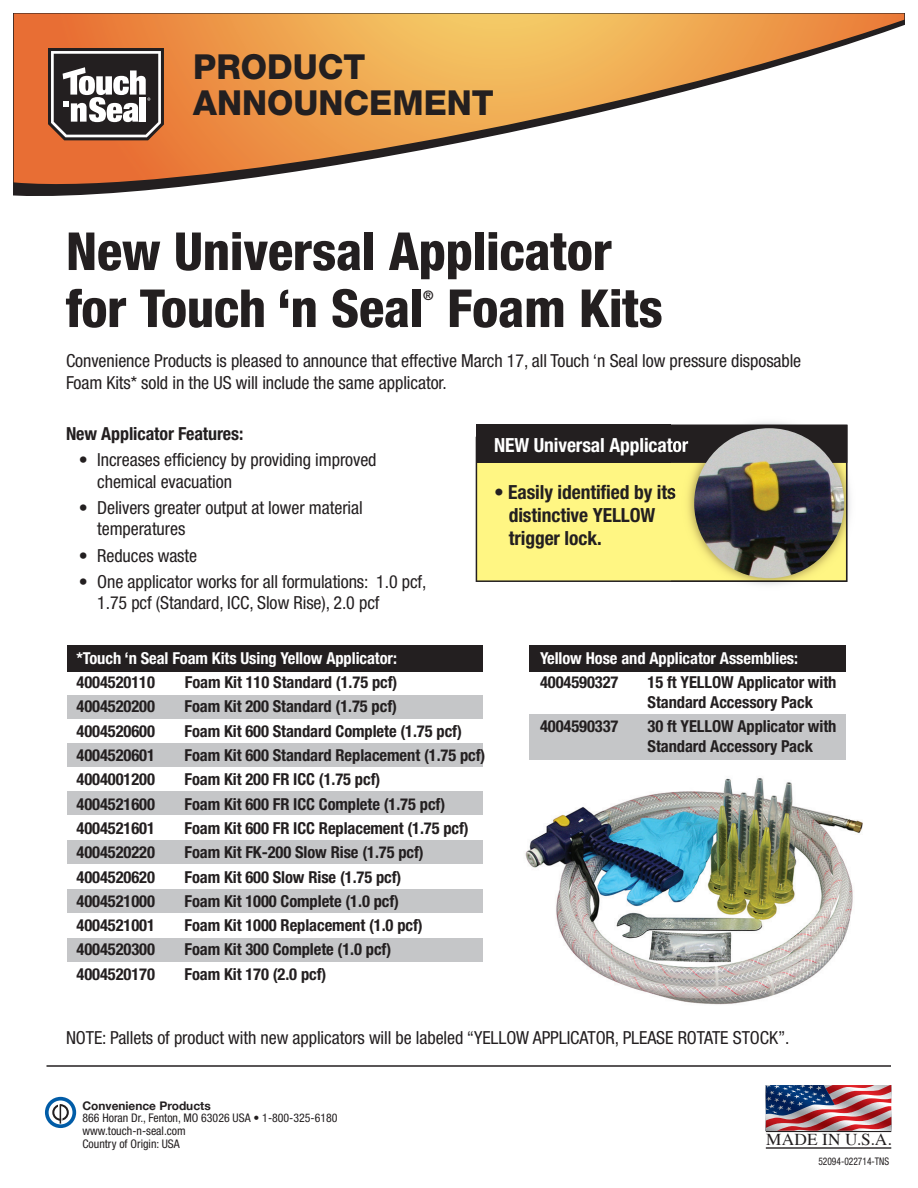
<style>
.page{position:relative;width:918px;height:1188px;background:#fff}
.page>*{position:absolute;margin:0;border:0;box-sizing:border-box;transform-origin:0 0}
.t1{font:800 condensed 52.5px/57px "Helvetica Neue";letter-spacing:-.005em;color:#231f20}
.t2{font:800 34.5px/36px "Helvetica Neue";color:#231f20}
.t3{font:700 condensed 19.5px/23.4px "Helvetica Neue";letter-spacing:-.005em;color:#231f20}
.t4{font:700 condensed 19.5px "Helvetica Neue";letter-spacing:-.005em;color:#fff}
.t5{font:condensed 18px/21.6px "Helvetica Neue";letter-spacing:-.005em;color:#231f20}
.t6{font:700 condensed 18px "Helvetica Neue";letter-spacing:-.005em;color:#231f20}
.t7{font:16.65px "Times";letter-spacing:.01em;color:#231f20;scale:1.04 1}
.t8{font:700 condensed 16.5px/19.8px "Helvetica Neue";letter-spacing:-.005em;color:#231f20}
.t9{font:700 condensed 16.5px "Helvetica Neue";letter-spacing:-.005em;color:#fff}
.t10{font:500 condensed 13.05px "Helvetica Neue";color:#231f20}
.t11{font:condensed 11.85px/12.6px "Helvetica Neue";color:#231f20}
.t12{font:700 11.85px "Helvetica Neue";color:#231f20}
.t13{font:condensed 10.5px "Helvetica Neue";color:#231f20;scale:.9 1}
</style>
<div class="page">
<img style="left:472px;top:737px;width:391px;height:268px">
<div style="left:68px;top:645px;width:415px;height:26px;background:#231f20"></div>
<div style="left:68px;top:695px;width:415px;height:23px;background:#c5c6c8"></div>
<div style="left:68px;top:743px;width:415px;height:23px;background:#c5c6c8"></div>
<div style="left:68px;top:792px;width:415px;height:23px;background:#c5c6c8"></div>
<div style="left:68px;top:840px;width:415px;height:24px;background:#c5c6c8"></div>
<div style="left:68px;top:889px;width:415px;height:23px;background:#c5c6c8"></div>
<div style="left:68px;top:938px;width:415px;height:23px;background:#c5c6c8"></div>
<div style="left:530px;top:645px;width:316px;height:26px;background:#231f20"></div>
<div style="left:530px;top:714px;width:316px;height:46px;background:#c5c6c8"></div>
<div style="left:476px;top:463px;width:195px;height:119px;background:#fff683"></div>
<svg style="left:14px;top:14px;width:890px;height:182px"></svg>
<svg style="left:42px;top:42px;width:132px;height:104px"></svg>
<hr style="left:766px;top:1131px;width:125px;height:1px;background:#231f20">
<hr style="left:766px;top:1147px;width:125px;height:2px;background:#231f20">
<img style="left:766px;top:1085px;width:125px;height:46px">
<svg style="left:43px;top:1095px;width:35px;height:35px"></svg>
<svg style="left:45px;top:1097px;width:31px;height:31px"></svg>
<svg style="left:49px;top:1101px;width:24px;height:23px"></svg>
<svg style="left:52px;top:1104px;width:17px;height:17px"></svg>
<svg style="left:54px;top:1106px;width:13px;height:13px"></svg>
<svg style="left:59px;top:1104px;width:3px;height:20px"></svg>
<hr style="left:46px;top:1065px;width:845px;height:2px;background:#231f20">
<div style="left:476px;top:425px;width:371px;height:38px;background:#231f20"></div>
<img style="left:671px;top:422px;width:180px;height:163px">
<img style="left:671px;top:425px;width:176px;height:157px">
<img style="left:671px;top:484px;width:5px;height:18px">
<img style="left:671px;top:438px;width:17px;height:17px">
<img style="left:694px;top:428px;width:150px;height:150px;border-radius:75px">
<h2 class="t2" style="left:193px;top:48px;width:302px">PRODUCT<br>ANNOUNCEMENT</h2>
<h1 class="t1" style="left:66px;top:222px;width:598px">New Universal Applicator for Touch ‘n Seal Foam Kits</h1>
<p class="t10" style="left:423px;top:288px;width:12px">®</p>
<p class="t5" style="left:66px;top:350px;width:737px">Convenience Products is pleased to announce that effective March 17, all Touch ‘n Seal low pressure disposable<br>Foam Kits* sold in the US will include the same applicator.</p>
<p class="t6" style="left:66px;top:423px;width:179px">New Applicator Features:</p>
<p class="t5" style="left:97px;top:449px;width:281px;text-indent:-19px">• Increases efficiency by providing improved chemical evacuation</p>
<p class="t5" style="left:97px;top:497px;width:267px;text-indent:-19px">• Delivers greater output at lower material temperatures</p>
<p class="t5" style="left:79px;top:544px;width:120px">• Reduces waste</p>
<p class="t5" style="left:97px;top:570px;width:331px;text-indent:-19px">• One applicator works for all formulations: 1.0 pcf,<br>1.75 pcf (Standard, ICC, Slow Rise), 2.0 pcf</p>
<p class="t4" style="left:494px;top:433px;width:196px">NEW Universal Applicator</p>
<p class="t3" style="left:509px;top:480px;width:169px;text-indent:-15px">• Easily identified by its distinctive YELLOW trigger lock.</p>
<p class="t9" style="left:77px;top:648px;width:322px">*Touch ‘n Seal Foam Kits Using Yellow Applicator:</p>
<p class="t8" style="left:77px;top:672px;width:80px">4004520110</p>
<p class="t8" style="left:185px;top:672px;width:214px">Foam Kit 110 Standard (1.75 pcf)</p>
<p class="t8" style="left:77px;top:696px;width:80px">4004520200</p>
<p class="t8" style="left:185px;top:696px;width:214px">Foam Kit 200 Standard (1.75 pcf)</p>
<p class="t8" style="left:77px;top:721px;width:80px">4004520600</p>
<p class="t8" style="left:185px;top:721px;width:279px">Foam Kit 600 Standard Complete (1.75 pcf)</p>
<p class="t8" style="left:77px;top:745px;width:80px">4004520601</p>
<p class="t8" style="left:185px;top:745px;width:303px">Foam Kit 600 Standard Replacement (1.75 pcf)</p>
<p class="t8" style="left:77px;top:769px;width:80px">4004001200</p>
<p class="t8" style="left:185px;top:769px;width:197px">Foam Kit 200 FR ICC (1.75 pcf)</p>
<p class="t8" style="left:77px;top:794px;width:80px">4004521600</p>
<p class="t8" style="left:185px;top:794px;width:262px">Foam Kit 600 FR ICC Complete (1.75 pcf)</p>
<p class="t8" style="left:77px;top:818px;width:80px">4004521601</p>
<p class="t8" style="left:185px;top:818px;width:286px">Foam Kit 600 FR ICC Replacement (1.75 pcf)</p>
<p class="t8" style="left:77px;top:842px;width:80px">4004520220</p>
<p class="t8" style="left:185px;top:842px;width:241px">Foam Kit FK-200 Slow Rise (1.75 pcf)</p>
<p class="t8" style="left:77px;top:867px;width:80px">4004520620</p>
<p class="t8" style="left:185px;top:867px;width:219px">Foam Kit 600 Slow Rise (1.75 pcf)</p>
<p class="t8" style="left:77px;top:891px;width:80px">4004521000</p>
<p class="t8" style="left:185px;top:891px;width:216px">Foam Kit 1000 Complete (1.0 pcf)</p>
<p class="t8" style="left:77px;top:915px;width:80px">4004521001</p>
<p class="t8" style="left:185px;top:915px;width:240px">Foam Kit 1000 Replacement (1.0 pcf)</p>
<p class="t8" style="left:77px;top:939px;width:80px">4004520300</p>
<p class="t8" style="left:185px;top:939px;width:208px">Foam Kit 300 Complete (1.0 pcf)</p>
<p class="t8" style="left:77px;top:964px;width:80px">4004520170</p>
<p class="t8" style="left:185px;top:964px;width:143px">Foam Kit 170 (2.0 pcf)</p>
<p class="t9" style="left:540px;top:648px;width:260px">Yellow Hose and Applicator Assemblies:</p>
<p class="t8" style="left:540px;top:672px;width:80px">4004590327</p>
<p class="t8" style="left:648px;top:672px;width:190px">15 ft YELLOW Applicator with<br>Standard Accessory Pack</p>
<p class="t8" style="left:540px;top:716px;width:80px">4004590337</p>
<p class="t8" style="left:648px;top:716px;width:190px">30 ft YELLOW Applicator with<br>Standard Accessory Pack</p>
<p class="t5" style="left:66px;top:1026px;width:725px">NOTE: Pallets of product with new applicators will be labeled “YELLOW APPLICATOR, PLEASE ROTATE STOCK”.</p>
<p class="t12" style="left:82px;top:1096px;width:130px">Convenience Products</p>
<p class="t11" style="left:82px;top:1112px;width:257px">866 Horan Dr., Fenton, MO 63026 USA • 1-800-325-6180 www.touch-n-seal.com<br>Country of Origin: USA</p>
<p class="t7" style="left:766px;top:1124px;width:122px">MADE IN U.S.A.</p>
<p class="t13" style="left:818px;top:1155px;width:80px">52094-022714-TNS</p>
</div>
